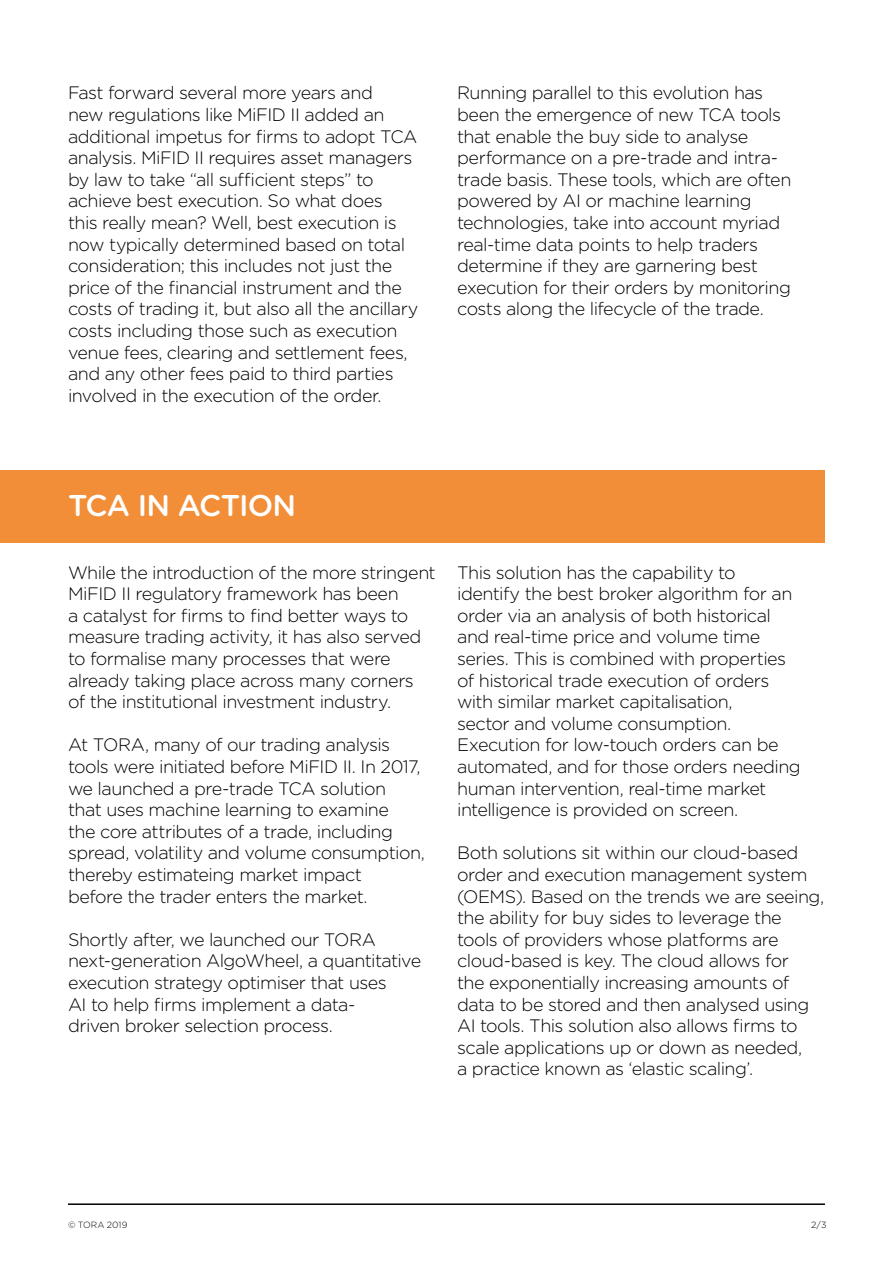
<style>
.page{position:relative;width:893px;height:1263px;background:#fff}
.page>*{position:absolute;margin:0;border:0;box-sizing:border-box;transform-origin:0 0}
.t1{font:500 30px "Gotham Rounded";letter-spacing:-.025em;color:#fff}
.t2{font:300 18px/21.6px "Gotham Rounded";letter-spacing:-.03em;color:#000}
.t3{font:300 9px "Gotham Rounded";letter-spacing:.01em;color:#000}
</style>
<div class="page">
<hr style="left:68px;top:1203px;width:757px;height:2px;background:#000">
<div style="left:0;top:471px;width:825px;height:72px;background:#f28e37"></div>
<p class="t2" style="left:68px;top:81px;width:352px">Fast forward several more years and<br>new regulations like MiFID II added an additional impetus for firms to adopt TCA analysis. MiFID II requires asset managers by law to take “all sufficient steps” to achieve best execution. So what does<br>this really mean? Well, best execution is now typically determined based on total consideration; this includes not just the price of the financial instrument and the costs of trading it, but also all the ancillary costs including those such as execution venue fees, clearing and settlement fees, and any other fees paid to third parties involved in the execution of the order.</p>
<p class="t2" style="left:457px;top:81px;width:336px">Running parallel to this evolution has been the emergence of new TCA tools that enable the buy side to analyse performance on a pre-trade and intra&shy;trade basis. These tools, which are often powered by AI or machine learning technologies, take into account myriad real-time data points to help traders determine if they are garnering best execution for their orders by monitoring costs along the lifecycle of the trade.</p>
<h1 class="t1" style="left:68px;top:484px;width:230px">TCA IN ACTION</h1>
<p class="t2" style="left:68px;top:561px;width:369px">While the introduction of the more stringent MiFID II regulatory framework has been<br>a catalyst for firms to find better ways to measure trading activity, it has also served to formalise many processes that were already taking place across many corners<br>of the institutional investment industry.</p>
<p class="t2" style="left:68px;top:733px;width:358px">At TORA, many of our trading analysis tools were initiated before MiFID II. In 2017, we launched a pre-trade TCA solution<br>that uses machine learning to examine<br>the core attributes of a trade, including spread, volatility and volume consumption, thereby estimateing market impact<br>before the trader enters the market.</p>
<p class="t2" style="left:68px;top:928px;width:355px">Shortly after, we launched our TORA next-generation AlgoWheel, a quantitative execution strategy optimiser that uses<br>AI to help firms implement a data-<br>driven broker selection process.</p>
<p class="t2" style="left:457px;top:561px;width:345px">This solution has the capability to identify the best broker algorithm for an order via an analysis of both historical and real-time price and volume time series. This is combined with properties of historical trade execution of orders with similar market capitalisation,<br>sector and volume consumption.<br>Execution for low-touch orders can be automated, and for those orders needing human intervention, real-time market intelligence is provided on screen.</p>
<p class="t2" style="left:457px;top:841px;width:369px">Both solutions sit within our cloud-based order and execution management system (OEMS). Based on the trends we are seeing, the ability for buy sides to leverage the tools of providers whose platforms are cloud-based is key. The cloud allows for<br>the exponentially increasing amounts of data to be stored and then analysed using AI tools. This solution also allows firms to scale applications up or down as needed,<br>a practice known as ‘elastic scaling’.</p>
<p class="t3" style="left:68px;top:1218px;width:61px">© TORA 2019</p>
<p class="t3" style="left:811px;top:1218px;width:17px">2/3</p>
</div>
